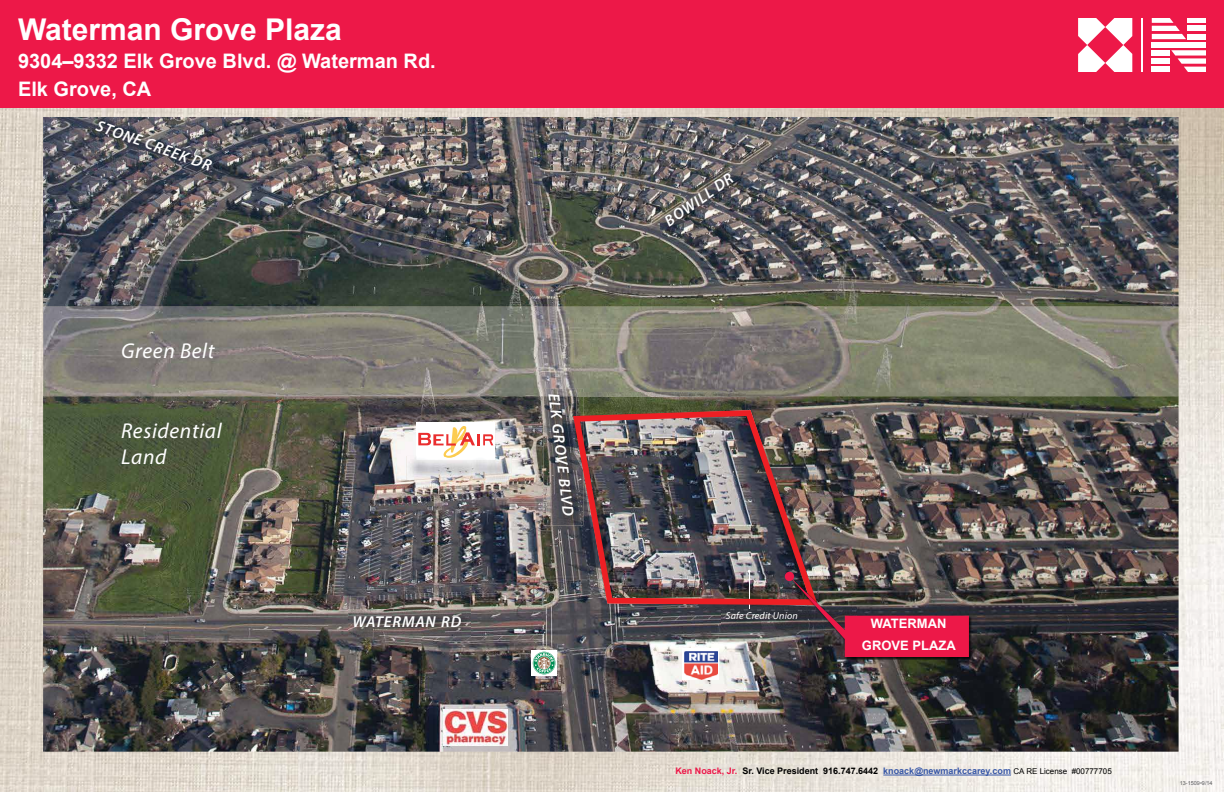
<style>
.page{position:relative;width:1224px;height:792px;background:#fff}
.page>*{position:absolute;margin:0;border:0;box-sizing:border-box;transform-origin:0 0}
.t1{font:700 30px "Arial";color:#fff}
.t2{font:italic 21.6px/25.9px "Myriad Pro";letter-spacing:.03em;color:#fff}
.t3{font:700 20px/28px "Arial";color:#fff}
.t4{font:italic 600 15.8px "Myriad Pro";letter-spacing:.05em;color:#fff}
.t5{font:700 13px/22.8px "Arial";color:#fff;text-align:center}
.t6{font:italic 10.1px "Myriad Pro";letter-spacing:.015em;color:#fff}
.t7{font:700 9px "Arial";color:#000}
.t8{font:5.5px "Arial";color:#58595b}
.s1{color:#ed1848}
.s2{color:#3757a7}
.s3{font-weight:400;font-size:8px}
</style>
<div class="page">
<img style="left:0;top:108px;width:1224px;height:684px">
<div style="left:612px;top:0;width:612px;height:108px;background:#ed1848"></div>
<div style="left:1188px;top:18px;width:18px;height:5px;background:#fff"></div>
<div style="left:1188px;top:34px;width:18px;height:5px;background:#fff"></div>
<div style="left:1188px;top:26px;width:18px;height:5px;background:#fff"></div>
<svg style="left:1152px;top:18px;width:34px;height:21px"></svg>
<div style="left:1152px;top:50px;width:18px;height:6px;background:#fff"></div>
<div style="left:1152px;top:58px;width:18px;height:6px;background:#fff"></div>
<div style="left:1152px;top:67px;width:18px;height:5px;background:#fff"></div>
<svg style="left:1171px;top:50px;width:35px;height:22px"></svg>
<div style="left:1152px;top:42px;width:54px;height:5px;background:#fff"></div>
<svg style="left:1078px;top:18px;width:54px;height:54px"></svg>
<hr style="left:1142px;top:18px;width:1px;height:54px;background:#fff">
<div style="left:0;top:0;width:612px;height:108px;background:#ed1848"></div>
<hr style="left:883px;top:775px;width:128px;height:1px;background:#3757a7">
<img style="left:43px;top:117px;width:1136px;height:635px">
<img style="left:43px;top:307px;width:1136px;height:89px">
<img style="left:349px;top:610px;width:122px;height:26px">
<img style="left:543px;top:389px;width:40px;height:136px">
<div style="left:417px;top:422px;width:78px;height:38px;background:#fff"></div>
<img style="left:444px;top:709px;width:64px;height:36px">
<svg style="left:682px;top:649px;width:37px;height:31px"></svg>
<img style="left:685px;top:651px;width:33px;height:29px">
<svg style="left:532px;top:650px;width:25px;height:26px"></svg>
<svg style="left:533px;top:652px;width:22px;height:22px"></svg>
<img style="left:407px;top:456px;width:105px;height:24px">
<img style="left:417px;top:456px;width:78px;height:4px">
<svg style="left:418px;top:426px;width:75px;height:32px"></svg>
<img style="left:583px;top:393px;width:163px;height:14px">
<img style="left:577px;top:396px;width:6px;height:11px">
<svg style="left:577px;top:393px;width:6px;height:3px"></svg>
<img style="left:660px;top:168px;width:83px;height:68px">
<img style="left:90px;top:117px;width:132px;height:62px">
<img style="left:721px;top:608px;width:68px;height:22px">
<hr style="left:749px;top:571px;width:1px;height:38px;background:#fff">
<img style="left:570px;top:407px;width:252px;height:201px">
<div style="left:789px;top:576px;width:183px;height:84px;background:#000;opacity:.75"></div>
<img style="left:789px;top:576px;width:180px;height:81px">
<div style="left:785px;top:572px;width:9px;height:9px;background:#ed1848;border-radius:50%"></div>
<h1 class="t1" style="left:18px;top:9px;width:325px">Waterman Grove Plaza</h1>
<h3 class="t3" style="left:18px;top:47px;width:419px">9304–9332 Elk Grove Blvd. @ Waterman Rd.<br>Elk Grove, CA</h3>
<h3 class="t4" style="left:100px;top:115px;width:123px;rotate:20deg">STONE CREEK DR</h3>
<h2 class="t2" style="left:121px;top:337px;width:95px">Green Belt</h2>
<h2 class="t2" style="left:121px;top:418px;width:102px">Residential<br>Land</h2>
<h3 class="t4" style="left:353px;top:611px;width:110px">WATERMAN RD</h3>
<h3 class="t4" style="left:564px;top:392px;width:125px;rotate:83deg">ELK GROVE BLVD</h3>
<h3 class="t4" style="left:660px;top:214px;width:82px;rotate:-35deg">BOWILL DR</h3>
<p class="t6" style="left:726px;top:609px;width:73px">Safe Credit Union</p>
<h3 class="t5" style="left:862px;top:612px;width:95px">WATERMAN<br>GROVE PLAZA</h3>
<p class="t7" style="left:675px;top:765px;width:438px"><span class="s1">Ken Noack, Jr.</span> Sr. Vice President 916.747.6442 <span class="s2">knoack@newmarkccarey.com</span> <span class="s3">CA RE License #00777705</span></p>
<p class="t8" style="left:1180px;top:779px;width:34px">13-1509•9/14</p>
</div>
